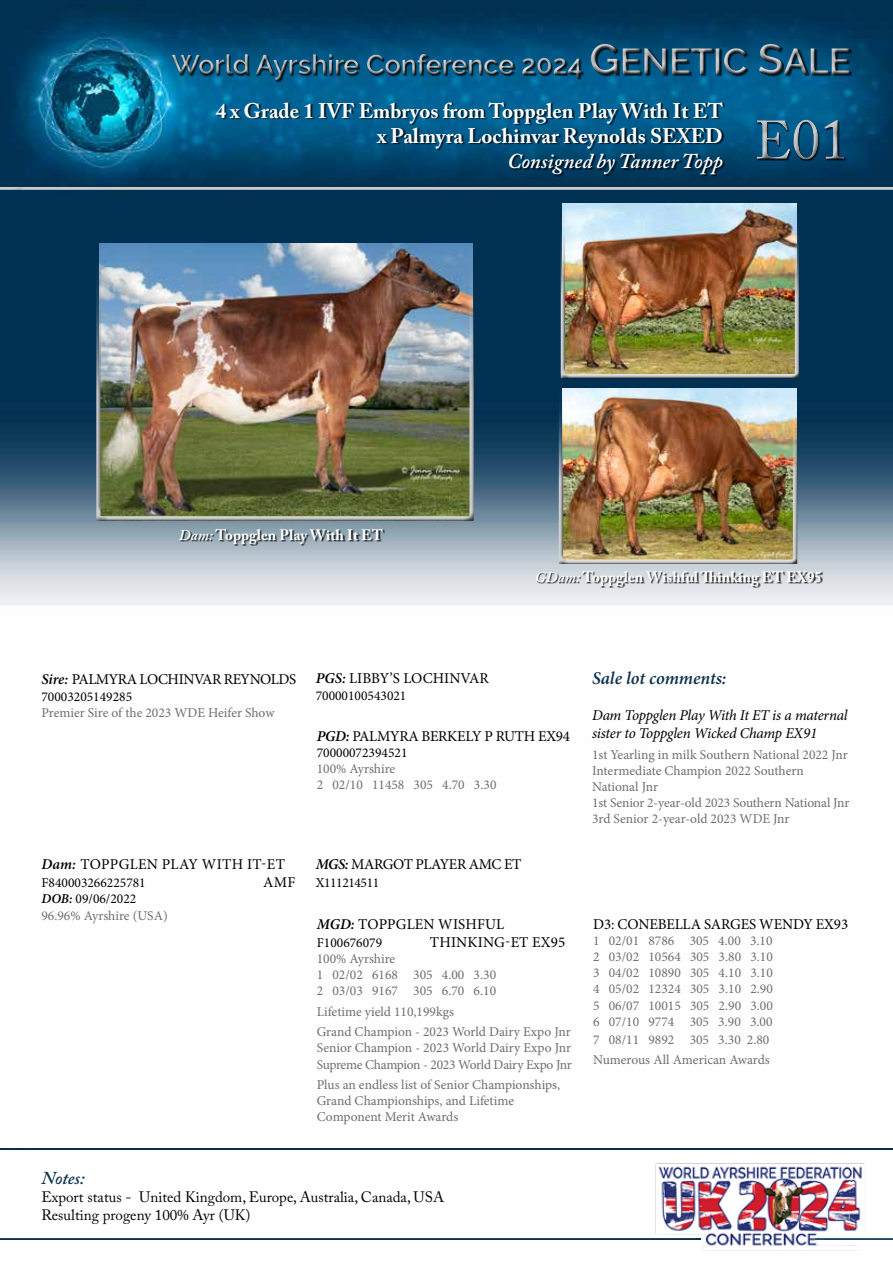
<style>
.page{position:relative;width:893px;height:1263px;background:#fff}
.page>*{position:absolute;margin:0;border:0;box-sizing:border-box;transform-origin:0 0}
.t1{font:57px "Adobe Caslon Pro";color:#c7c8ca}
.t2{font:600 27px "Raleway";color:#c7c8ca}
.t3{font:700 21px/25.2px "Adobe Caslon Pro";color:#fff;text-align:right}
.t4{font:italic 600 21px "Adobe Caslon Pro";color:#fff}
.t5{font:italic 600 18px "Minion Pro";letter-spacing:-.005em;color:#0c3150}
.t6{font:italic 600 18px "Adobe Caslon Pro";letter-spacing:-.005em;color:#0c3150}
.t7{font:15px/18px "Adobe Caslon Pro";color:#000}
.t8{font:15px "Minion Pro";letter-spacing:-.01em;color:#000}
.t9{font:italic 15px/18px "Minion Pro";letter-spacing:-.015em;color:#000}
.t10{font:700 15px "Adobe Caslon Pro";color:#fff}
.t11{font:15px "Minion Pro";letter-spacing:-.03em;color:#000}
.t12{font:15px "Minion Pro";letter-spacing:.01em;color:#000}
.t13{font:15px "Minion Pro";letter-spacing:.02em;color:#000}
.t14{font:13.5px/16.2px "Minion Pro";color:#6d6e71}
.t15{font:13.5px "Minion Pro";color:#000}
.t16{font:13.5px "Minion Pro";letter-spacing:-.03em;color:#000}
.s1{font-size:42px}
.s2{font-size:36px}
.s3{font-size:54px}
.s4{font-weight:600;font-style:italic}
.s5{font-weight:600;font-style:italic;color:#000}
.s6{color:#000}
</style>
<div class="page">
<img style="left:655px;top:1163px;width:210px;height:88px">
<hr style="left:0;top:1238px;width:701px;height:3px;background:#000;opacity:.75">
<img style="left:0;top:0;width:893px;height:606px">
<hr style="left:814px;top:1238px;width:79px;height:3px;background:#000;opacity:.75">
<div style="left:94px;top:239px;width:380px;height:283px;background:#000;opacity:.75"></div>
<div style="left:180px;top:529px;width:205px;height:17px;background:#000;opacity:.75"></div>
<div style="left:537px;top:571px;width:286px;height:17px;background:#000;opacity:.75"></div>
<div style="left:559px;top:199px;width:241px;height:181px;background:#000;opacity:.75"></div>
<div style="left:557px;top:385px;width:241px;height:180px;background:#000;opacity:.75"></div>
<div style="left:216px;top:103px;width:509px;height:74px;background:#000;opacity:.75"></div>
<div style="left:744px;top:101px;width:114px;height:77px;background:#000;opacity:.5"></div>
<div style="left:746px;top:109px;width:107px;height:57px;background:#fff;opacity:.75"></div>
<div style="left:748px;top:113px;width:107px;height:57px;background:#000;opacity:.75"></div>
<div style="left:158px;top:34px;width:706px;height:51px;background:#000;opacity:.5"></div>
<div style="left:168px;top:39px;width:684px;height:43px;background:#00466f"></div>
<div style="left:172px;top:44px;width:681px;height:41px;background:#000;opacity:.75"></div>
<hr style="left:0;top:1148px;width:893px;height:3px;background:#000;opacity:.75">
<hr style="left:0;top:188px;width:893px;height:4px;background:#000;opacity:.75">
<hr style="left:0;top:188px;width:22px;height:4px;background:#000;opacity:.75">
<hr style="left:0;top:1148px;width:25px;height:3px;background:#000;opacity:.75">
<h2 class="t2" style="left:172px;top:49px;width:680px">World Ayrshire Conference 2024 <span class="s1">G</span><span class="s2">ENETIC</span> <span class="s1">S</span><span class="s2">ALE</span></h2>
<h3 class="t3" style="left:216px;top:98px;width:509px">4 x Grade 1 IVF Embryos from Toppglen Play With It ET x Palmyra Lochinvar Reynolds SEXED</h3>
<h3 class="t4" style="left:507px;top:148px;width:217px">Consigned by Tanner Topp</h3>
<h1 class="t1" style="left:754px;top:106px;width:96px"><span class="s3">E</span>01</h1>
<p class="t10" style="left:179px;top:526px;width:205px"><span class="s4">Dam:</span> Toppglen Play With It ET</p>
<p class="t10" style="left:535px;top:568px;width:288px"><span class="s4">GDam:</span> Toppglen Wishful Thinking ET EX95</p>
<p class="t11" style="left:41px;top:670px;width:256px"><span class="s4">Sire:</span> PALMYRA LOCHINVAR REYNOLDS</p>
<p class="t15" style="left:41px;top:687px;width:92px">70003205149285</p>
<p class="t14" style="left:41px;top:704px;width:235px">Premier Sire of the 2023 WDE Heifer Show</p>
<p class="t8" style="left:316px;top:669px;width:175px"><span class="s4">PGS:</span> LIBBY’S LOCHINVAR</p>
<p class="t15" style="left:316px;top:686px;width:92px">70000100543021</p>
<p class="t8" style="left:317px;top:726px;width:255px"><span class="s4">PGD:</span> PALMYRA BERKELY P RUTH EX94</p>
<p class="t15" style="left:317px;top:744px;width:92px">70000072394521</p>
<p class="t14" style="left:317px;top:761px;width:181px">100% Ayrshire<br>2 02/10 11458 305 4.70 3.30</p>
<p class="t13" style="left:41px;top:854px;width:245px"><span class="s4">Dam:</span> TOPPGLEN PLAY WITH IT-ET</p>
<p class="t15" style="left:41px;top:874px;width:106px">F840003266225781</p>
<p class="t8" style="left:263px;top:872px;width:34px">AMF</p>
<p class="t14" style="left:41px;top:891px;width:128px"><span class="s5">DOB:</span> <span class="s6">09/06/2022<br></span>96.96% Ayrshire (USA)</p>
<p class="t11" style="left:316px;top:854px;width:207px"><span class="s4">MGS:</span> MARGOT PLAYER AMC ET</p>
<p class="t16" style="left:316px;top:874px;width:65px">X111214511</p>
<p class="t12" style="left:317px;top:914px;width:189px"><span class="s4">MGD:</span> TOPPGLEN WISHFUL</p>
<p class="t15" style="left:317px;top:933px;width:67px">F100676079</p>
<p class="t12" style="left:430px;top:932px;width:137px">THINKING-ET EX95</p>
<p class="t14" style="left:317px;top:950px;width:181px">100% Ayrshire<br>1 02/02 6168 305 4.00 3.30<br>2 03/03 9167 305 6.70 6.10</p>
<p class="t14" style="left:317px;top:1001px;width:256px;line-height:20.4px">Lifetime yield 110,199kgs<br>Grand Champion - 2023 World Dairy Expo Jnr</p>
<p class="t14" style="left:317px;top:1040px;width:257px">Senior Champion - 2023 World Dairy Expo Jnr<br>Supreme Champion - 2023 World Dairy Expo Jnr</p>
<p class="t14" style="left:317px;top:1077px;width:245px">Plus an endless list of Senior Championships,<br>Grand Championships, and Lifetime<br>Component Merit Awards</p>
<h3 class="t5" style="left:592px;top:666px;width:136px">Sale lot comments:</h3>
<p class="t9" style="left:592px;top:706px;width:257px">Dam Toppglen Play With It ET is a maternal sister to Toppglen Wicked Champ EX91</p>
<p class="t14" style="left:592px;top:746px;width:259px">1st Yearling in milk Southern National 2022 Jnr Intermediate Champion 2022 Southern National Jnr<br>1st Senior 2-year-old 2023 Southern National Jnr 3rd Senior 2-year-old 2023 WDE Jnr</p>
<p class="t8" style="left:593px;top:914px;width:256px">D3: CONEBELLA SARGES WENDY EX93</p>
<p class="t14" style="left:593px;top:932px;width:181px;text-align:justify">1 02/01 8786 305 4.00 3.10<br>2 03/02 10564 305 3.80 3.10<br>3 04/02 10890 305 4.10 3.10<br>4 05/02 12324 305 3.10 2.90<br>5 06/07 10015 305 2.90 3.00<br>6 07/10 9774 305 3.90 3.00</p>
<p class="t14" style="left:593px;top:1029px;width:178px;line-height:20.4px">7 08/11 9892 305 3.30 2.80<br>Numerous All American Awards</p>
<h3 class="t6" style="left:41px;top:1167px;width:45px">Notes:</h3>
<p class="t7" style="left:41px;top:1188px;width:404px">Export status - United Kingdom, Europe, Australia, Canada, USA<br>Resulting progeny 100% Ayr (UK)</p>
</div>
